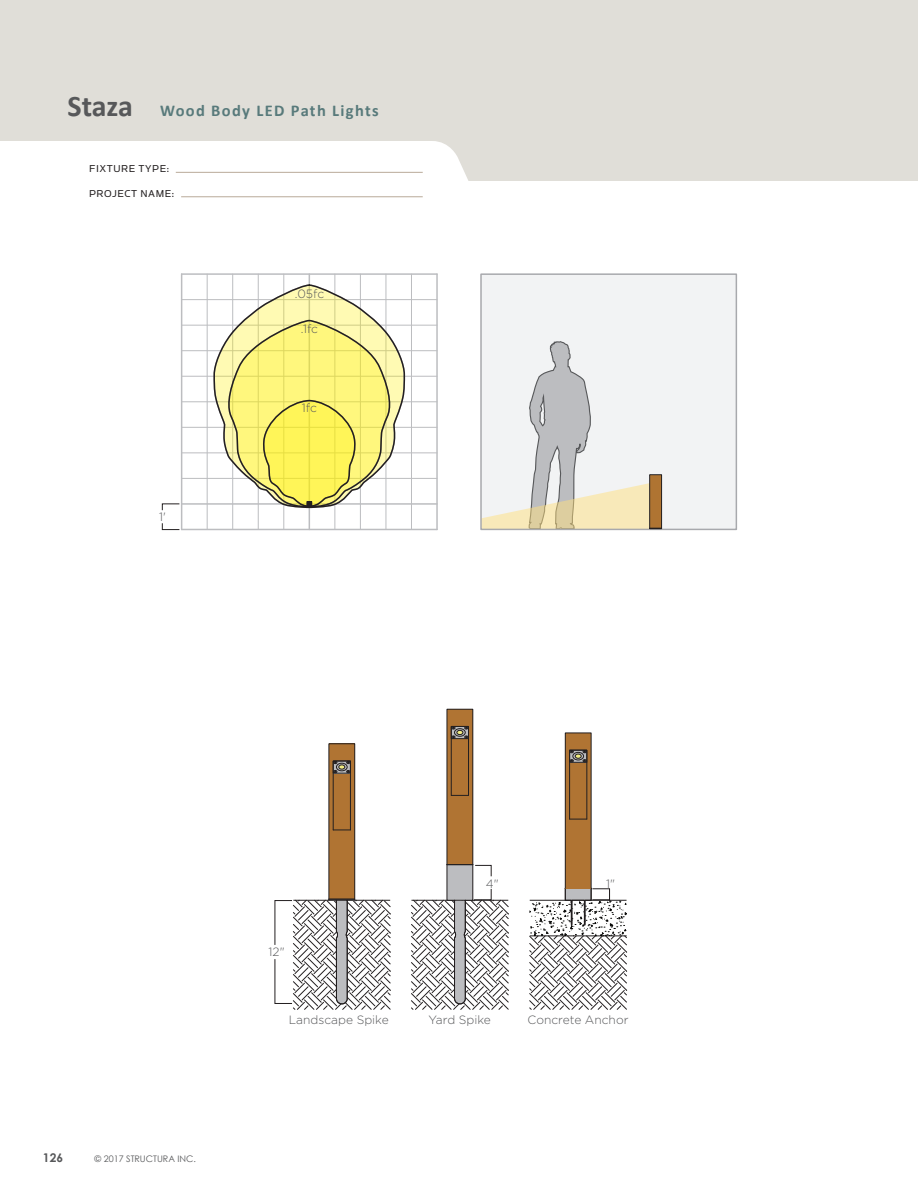
<style>
.page{position:relative;width:918px;height:1188px;background:#fff}
.page>*{position:absolute;margin:0;border:0;box-sizing:border-box;transform-origin:0 0}
.t1{font:700 16.5px "Calibri";letter-spacing:.08em;color:#587a7b}
.t2{font:300 12px "Gotham";color:#57585a}
.t3{font:700 12px "Century Gothic";color:#57585a}
.t4{font:11.25px/24.8px "Simian Display Orangutan";letter-spacing:.05em;color:#231f20}
.t5{font:9px "Century Gothic";color:#57585a}
.s1{font-size:30px;color:#57585a}
</style>
<div class="page">
<div style="left:0;top:0;width:918px;height:181px;background:#e0ded8"></div>
<div style="left:0;top:141px;width:468px;height:40px;background:#fff"></div>
<hr style="left:176px;top:172px;width:247px;height:1px;background:#b9aa99">
<hr style="left:181px;top:196px;width:242px;height:1px;background:#b9aa99">
<hr style="left:181px;top:274px;width:1px;height:255px;background:#bcbdc0">
<hr style="left:207px;top:274px;width:1px;height:255px;background:#bcbdc0">
<hr style="left:232px;top:274px;width:1px;height:255px;background:#bcbdc0">
<hr style="left:258px;top:274px;width:1px;height:255px;background:#bcbdc0">
<hr style="left:283px;top:274px;width:1px;height:255px;background:#bcbdc0">
<hr style="left:309px;top:274px;width:1px;height:255px;background:#bcbdc0">
<hr style="left:334px;top:274px;width:1px;height:255px;background:#bcbdc0">
<hr style="left:360px;top:274px;width:1px;height:255px;background:#bcbdc0">
<hr style="left:386px;top:274px;width:1px;height:255px;background:#bcbdc0">
<hr style="left:436px;top:274px;width:2px;height:255px;background:#bcbdc0">
<hr style="left:411px;top:274px;width:1px;height:255px;background:#bcbdc0">
<hr style="left:182px;top:273px;width:255px;height:2px;background:#bcbdc0">
<hr style="left:182px;top:299px;width:255px;height:1px;background:#bcbdc0">
<hr style="left:182px;top:325px;width:255px;height:1px;background:#bcbdc0">
<hr style="left:182px;top:350px;width:255px;height:1px;background:#bcbdc0">
<hr style="left:182px;top:376px;width:255px;height:1px;background:#bcbdc0">
<hr style="left:182px;top:401px;width:255px;height:1px;background:#bcbdc0">
<hr style="left:182px;top:427px;width:255px;height:1px;background:#bcbdc0">
<hr style="left:182px;top:452px;width:255px;height:1px;background:#bcbdc0">
<hr style="left:182px;top:478px;width:255px;height:1px;background:#bcbdc0">
<hr style="left:182px;top:503px;width:255px;height:2px;background:#bcbdc0">
<hr style="left:182px;top:529px;width:255px;height:1px;background:#bcbdc0">
<svg style="left:212px;top:284px;width:194px;height:225px"></svg>
<div style="left:481px;top:274px;width:255px;height:255px;background:#f2f3f4"></div>
<div style="left:480px;top:273px;width:257px;height:257px;border:2px solid #a8a9ad"></div>
<svg style="left:481px;top:341px;width:181px;height:189px"></svg>
<div style="left:329px;top:744px;width:26px;height:155px;background:#b07433"></div>
<div style="left:329px;top:744px;width:26px;height:155px;border:1px solid #231f20"></div>
<div style="left:333px;top:761px;width:18px;height:69px;border:1px solid #231f20"></div>
<svg style="left:333px;top:830px;width:17px;height:1px"></svg>
<div style="left:333px;top:761px;width:18px;height:12px;border:1px solid #231f20"></div>
<svg style="left:334px;top:761px;width:16px;height:12px"></svg>
<div style="left:447px;top:709px;width:26px;height:156px;background:#b07433"></div>
<div style="left:447px;top:709px;width:26px;height:156px;border:1px solid #231f20"></div>
<div style="left:451px;top:726px;width:18px;height:70px;border:1px solid #231f20"></div>
<svg style="left:451px;top:795px;width:18px;height:1px"></svg>
<div style="left:451px;top:726px;width:18px;height:13px;border:1px solid #231f20"></div>
<svg style="left:452px;top:727px;width:16px;height:11px"></svg>
<div style="left:565px;top:733px;width:26px;height:155px;background:#b07433"></div>
<div style="left:565px;top:733px;width:26px;height:155px;border:1px solid #231f20"></div>
<div style="left:569px;top:750px;width:18px;height:69px;border:1px solid #231f20"></div>
<svg style="left:570px;top:819px;width:17px;height:1px"></svg>
<div style="left:570px;top:750px;width:17px;height:12px;border:1px solid #231f20"></div>
<svg style="left:570px;top:750px;width:16px;height:12px"></svg>
<svg style="left:274px;top:899px;width:117px;height:111px"></svg>
<svg style="left:411px;top:864px;width:98px;height:146px"></svg>
<svg style="left:529px;top:888px;width:99px;height:122px"></svg>
<svg style="left:162px;top:503px;width:18px;height:8px"></svg>
<svg style="left:162px;top:523px;width:18px;height:7px"></svg>
<h1 class="t1" style="left:68px;top:100px;width:313px"><span class="s1">Staza</span> Wood Body LED Path Lights</h1>
<p class="t4" style="left:89px;top:157px;width:87px">FIXTURE TYPE:<br>PROJECT NAME:</p>
<p class="t2" style="left:159px;top:510px;width:8px">1'</p>
<p class="t2" style="left:295px;top:288px;width:31px">.05fc</p>
<p class="t2" style="left:301px;top:322px;width:19px">.1fc</p>
<p class="t2" style="left:302px;top:402px;width:17px">1fc</p>
<p class="t3" style="left:43px;top:1150px;width:22px">126</p>
<p class="t5" style="left:95px;top:1153px;width:103px">© 2017 STRUCTURA INC.</p>
<p class="t2" style="left:269px;top:945px;width:18px">12"</p>
<p class="t2" style="left:486px;top:877px;width:14px">4"</p>
<p class="t2" style="left:289px;top:1013px;width:101px">Landscape Spike</p>
<p class="t2" style="left:429px;top:1013px;width:64px">Yard Spike</p>
<p class="t2" style="left:606px;top:877px;width:10px">1"</p>
<p class="t2" style="left:528px;top:1013px;width:102px">Concrete Anchor</p>
</div>
